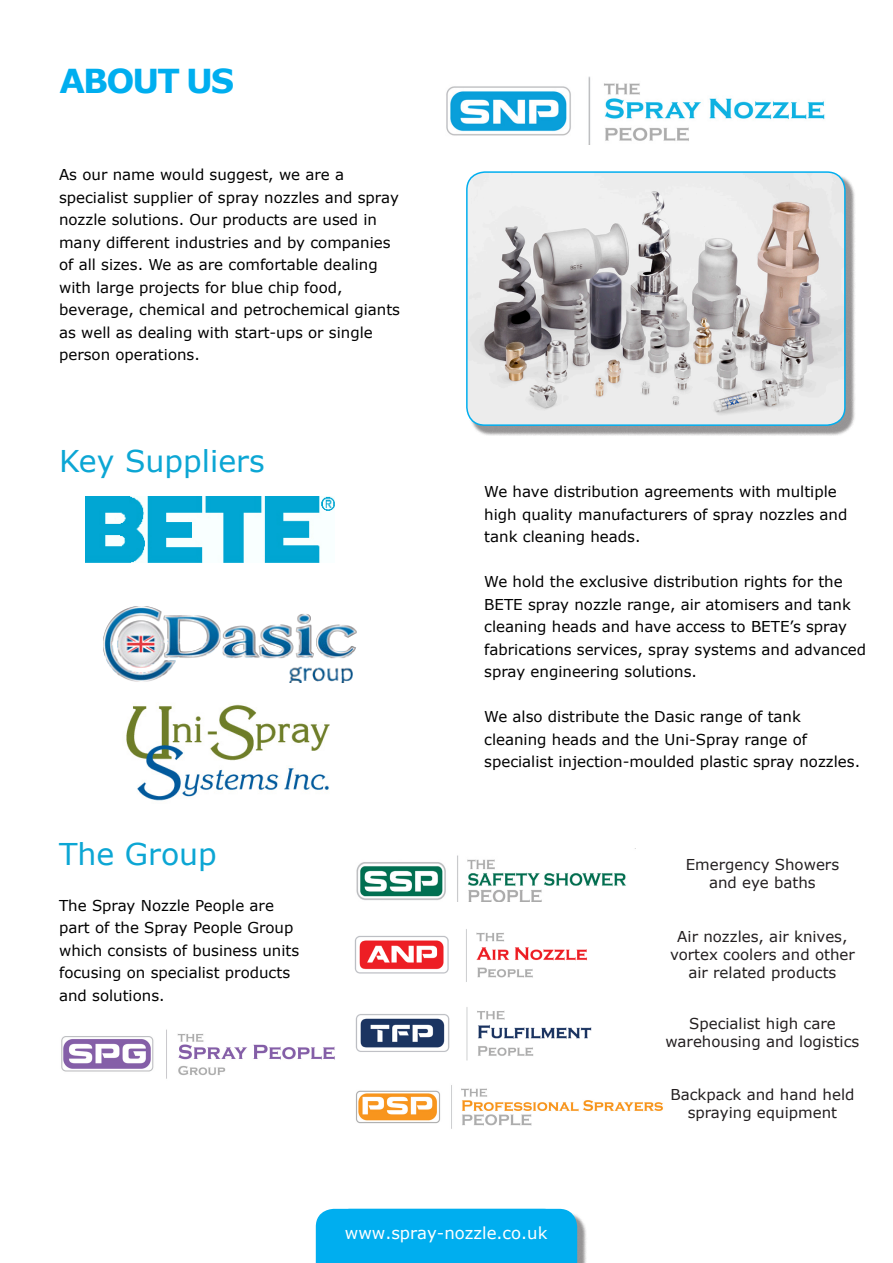
<style>
.page{position:relative;width:893px;height:1263px;background:#fff}
.page>*{position:absolute;margin:0;border:0;box-sizing:border-box;transform-origin:0 0}
.t1{font:700 33px "Verdana";letter-spacing:-.06em;color:#00aeef}
.t2{font:30px "Verdana";color:#0ca6d4}
.t3{font:16.5px "Verdana";color:#fff}
.t4{font:15px/22.5px "Verdana";color:#000}
.t5{font:15px/18px "Verdana";color:#231f20;text-align:center}
</style>
<div class="page">
<div style="left:319px;top:1212px;width:268px;height:51px;background:#231f20;opacity:.49"></div>
<div style="left:316px;top:1209px;width:261px;height:54px;background:#00aeef"></div>
<img style="left:61px;top:1029px;width:274px;height:50px">
<img style="left:355px;top:1007px;width:237px;height:54px">
<img style="left:354px;top:929px;width:233px;height:53px">
<img style="left:356px;top:855px;width:270px;height:46px">
<img style="left:356px;top:1085px;width:307px;height:44px">
<img style="left:86px;top:497px;width:249px;height:66px">
<img style="left:103px;top:606px;width:253px;height:77px">
<img style="left:446px;top:76px;width:379px;height:68px">
<div style="left:469px;top:174px;width:386px;height:262px;background:#231f20;opacity:.49"></div>
<img style="left:467px;top:174px;width:378px;height:251px">
<div style="left:466px;top:171px;width:380px;height:255px;border:2px solid #00aeef;border-radius:18px"></div>
<img style="left:126px;top:704px;width:204px;height:97px">
<p class="t1" style="left:60px;top:57px;width:176px">ABOUT US</p>
<p class="t4" style="left:59px;top:164px;width:343px">As our name would suggest, we are a specialist supplier of spray nozzles and spray nozzle solutions. Our products are used in many different industries and by companies of all sizes. We as are comfortable dealing with large projects for blue chip food, beverage, chemical and petrochemical giants as well as dealing with start-ups or single person operations.</p>
<p class="t2" style="left:59px;top:440px;width:207px">Key Suppliers</p>
<p class="t2" style="left:59px;top:834px;width:159px">The Group</p>
<p class="t4" style="left:59px;top:894px;width:242px">The Spray Nozzle People are part of the Spray People Group which consists of business units focusing on specialist products and solutions.</p>
<p class="t4" style="left:484px;top:480px;width:365px">We have distribution agreements with multiple high quality manufacturers of spray nozzles and tank cleaning heads.</p>
<p class="t4" style="left:484px;top:570px;width:383px">We hold the exclusive distribution rights for the BETE spray nozzle range, air atomisers and tank cleaning heads and have access to BETE’s spray fabrications services, spray systems and advanced spray engineering solutions.</p>
<p class="t4" style="left:484px;top:705px;width:377px">We also distribute the Dasic range of tank cleaning heads and the Uni-Spray range of specialist injection-moulded plastic spray nozzles.</p>
<p class="t5" style="left:686px;top:855px;width:155px">Emergency Showers and eye baths</p>
<p class="t3" style="left:345px;top:1222px;width:204px">www.spray-nozzle.co.uk</p>
<p class="t5" style="left:670px;top:928px;width:186px">Air nozzles, air knives, vortex coolers and other air related products</p>
<p class="t5" style="left:665px;top:1014px;width:195px">Specialist high care warehousing and logistics</p>
<p class="t5" style="left:670px;top:1085px;width:185px">Backpack and hand held spraying equipment</p>
</div>
